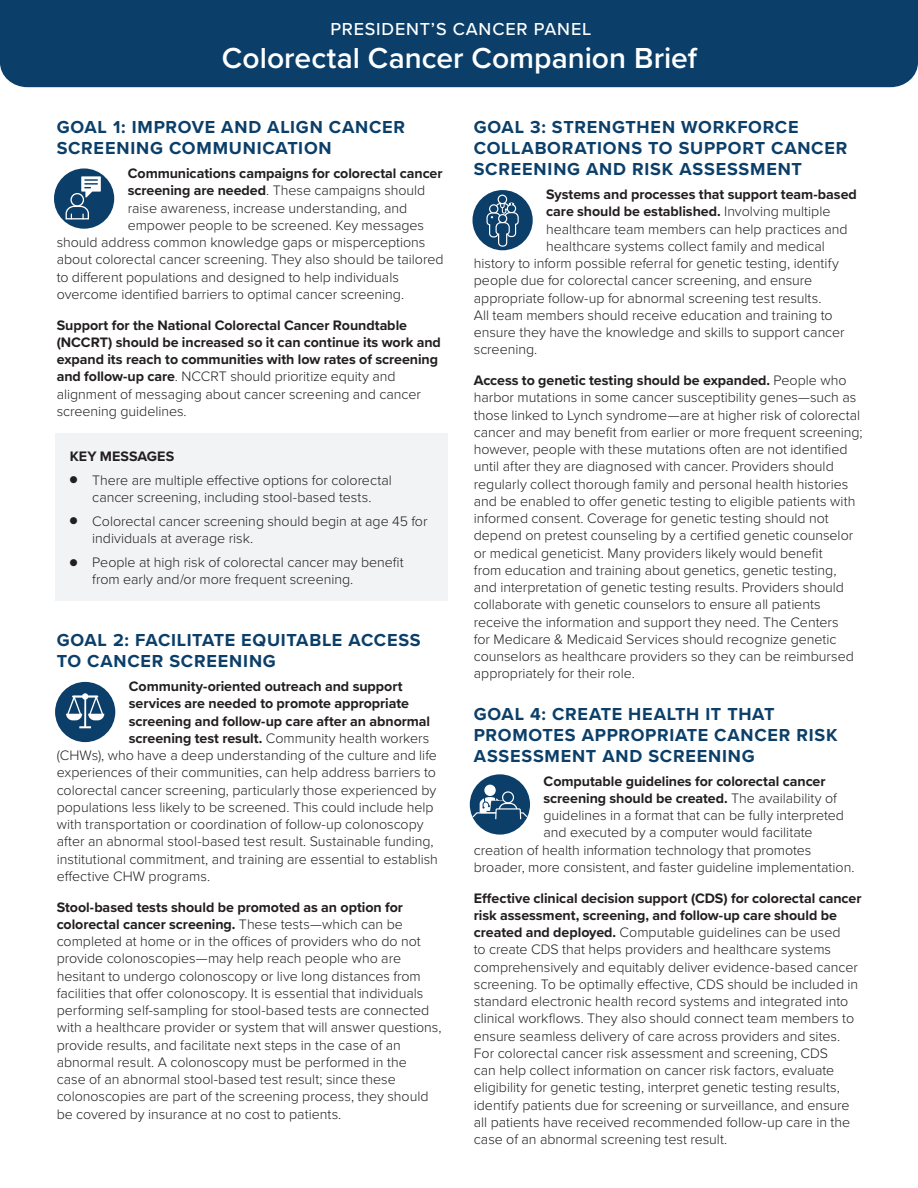
<style>
.page{position:relative;width:918px;height:1188px;background:#fff}
.page>*{position:absolute;margin:0;border:0;box-sizing:border-box;transform-origin:0 0}
.t1{font:600 30px "Proxima Nova";color:#fff}
.t2{font:700 18px/21px "Proxima Nova";letter-spacing:.045em;color:#0b3f69}
.t3{font:500 18px "Proxima Nova";letter-spacing:.045em;color:#fff}
.t4{font:300 14.25px/17.2px "Proxima Nova";letter-spacing:-.005em;color:#231f20}
.t5{font:700 14.25px/17.2px "Proxima Nova";letter-spacing:-.005em;color:#231f20}
.s1{font-weight:700}
.s2{font-weight:300}
</style>
<div class="page">
<div style="left:55px;top:433px;width:393px;height:168px;background:#f2f3f4"></div>
<div style="left:0;top:0;width:918px;height:87px;background:#0b3f69"></div>
<div style="left:54px;top:168px;width:60px;height:61px;background:#0b3f69;border-radius:50%"></div>
<svg style="left:81px;top:176px;width:20px;height:22px"></svg>
<svg style="left:71px;top:194px;width:12px;height:12px"></svg>
<div style="left:70px;top:193px;width:14px;height:14px;border:1px solid #fff;border-radius:50%"></div>
<svg style="left:65px;top:205px;width:24px;height:15px"></svg>
<div style="left:55px;top:682px;width:60px;height:60px;background:#0b3f69;border-radius:50%"></div>
<svg style="left:66px;top:693px;width:38px;height:35px"></svg>
<div style="left:473px;top:190px;width:60px;height:60px;background:#0b3f69;border-radius:50%"></div>
<div style="left:498px;top:195px;width:9px;height:9px;border:1px solid #fff;border-radius:50%"></div>
<svg style="left:486px;top:202px;width:33px;height:45px"></svg>
<div style="left:470px;top:774px;width:60px;height:61px;background:#0b3f69;border-radius:50%"></div>
<svg style="left:471px;top:774px;width:57px;height:46px"></svg>
<p class="t3" style="left:330px;top:16px;width:263px">PRESIDENT’S CANCER PANEL</p>
<h1 class="t1" style="left:222px;top:36px;width:477px">Colorectal Cancer Companion Brief</h1>
<h2 class="t2" style="left:57px;top:116px;width:350px">GOAL 1: IMPROVE AND ALIGN CANCER<br>SCREENING COMMUNICATION</h2>
<p class="t5" style="left:128px;top:164px;width:316px">Communications campaigns for colorectal cancer</p>
<p class="t4" style="left:128px;top:181px;width:299px"><span class="s1">screening are needed</span>. These campaigns should</p>
<p class="t4" style="left:128px;top:198px;width:281px">raise awareness, increase understanding, and</p>
<p class="t4" style="left:128px;top:216px;width:298px">empower people to be screened. Key messages</p>
<p class="t4" style="left:57px;top:233px;width:370px">should address common knowledge gaps or misperceptions</p>
<p class="t4" style="left:57px;top:250px;width:388px">about colorectal cancer screening. They also should be tailored</p>
<p class="t4" style="left:57px;top:267px;width:344px">to diferent populations and designed to help individuals</p>
<p class="t4" style="left:57px;top:285px;width:349px">overcome identifed barriers to optimal cancer screening.</p>
<p class="t5" style="left:57px;top:316px;width:386px">Support for the National Colorectal Cancer Roundtable (NCCRT) should be increased so it can continue its work and expand its reach to communities with low rates of screening and follow-up care<span class="s2">. NCCRT should prioritize equity and alignment of messaging about cancer screening and cancer screening guidelines.</span></p>
<h3 class="t5" style="left:70px;top:447px;width:106px">KEY MESSAGES</h3>
<p class="t4" style="left:70px;top:471px;width:324px;text-align:center">● There are multiple efective options for colorectal cancer screening, including stool-based tests.</p>
<p class="t4" style="left:92px;top:512px;width:337px;text-indent:-23px">● Colorectal cancer screening should begin at age 45 for individuals at average risk.</p>
<p class="t4" style="left:92px;top:553px;width:313px;text-indent:-23px">● People at high risk of colorectal cancer may beneft from early and/or more frequent screening.</p>
<h2 class="t2" style="left:57px;top:629px;width:366px">GOAL 2: FACILITATE EQUITABLE ACCESS<br>TO CANCER SCREENING</h2>
<p class="t5" style="left:129px;top:677px;width:275px">Community-oriented outreach and support</p>
<p class="t5" style="left:129px;top:695px;width:282px">services are needed to promote appropriate</p>
<p class="t5" style="left:129px;top:712px;width:303px">screening and follow-up care after an abnormal</p>
<p class="t4" style="left:129px;top:729px;width:302px"><span class="s1">screening test result.</span> Community health workers</p>
<p class="t4" style="left:57px;top:746px;width:382px">(CHWs), who have a deep understanding of the culture and life</p>
<p class="t4" style="left:57px;top:763px;width:381px">experiences of their communities, can help address barriers to</p>
<p class="t4" style="left:57px;top:780px;width:381px">colorectal cancer screening, particularly those experienced by</p>
<p class="t4" style="left:57px;top:798px;width:378px">populations less likely to be screened. This could include help</p>
<p class="t4" style="left:57px;top:815px;width:368px">with transportation or coordination of follow-up colonoscopy</p>
<p class="t4" style="left:57px;top:832px;width:378px">after an abnormal stool-based test result. Sustainable funding,</p>
<p class="t4" style="left:57px;top:849px;width:383px">institutional commitment, and training are essential to establish</p>
<p class="t4" style="left:57px;top:867px;width:155px">efective CHW programs.</p>
<p class="t4" style="left:57px;top:897px;width:386px"><span class="s1">Stool-based tests should be promoted as an option for colorectal cancer screening.</span> These tests—which can be completed at home or in the ofces of providers who do not provide colonoscopies—may help reach people who are hesitant to undergo colonoscopy or live long distances from facilities that ofer colonoscopy. It is essential that individuals performing self-sampling for stool-based tests are connected with a healthcare provider or system that will answer questions, provide results, and facilitate next steps in the case of an abnormal result. A colonoscopy must be performed in the<br>case of an abnormal stool-based test result; since these colonoscopies are part of the screening process, they should be covered by insurance at no cost to patients.</p>
<h2 class="t2" style="left:474px;top:116px;width:375px">GOAL 3: STRENGTHEN WORKFORCE<br>COLLABORATIONS TO SUPPORT CANCER<br>SCREENING AND RISK ASSESSMENT</h2>
<p class="t5" style="left:546px;top:185px;width:312px">Systems and processes that support team-based</p>
<p class="t5" style="left:546px;top:203px;width:286px">care should be established. <span class="s2">Involving multiple</span></p>
<p class="t4" style="left:546px;top:219px;width:303px">healthcare team members can help practices and</p>
<p class="t4" style="left:546px;top:237px;width:280px">healthcare systems collect family and medical</p>
<p class="t4" style="left:474px;top:254px;width:367px">history to inform possible referral for genetic testing, identify</p>
<p class="t4" style="left:474px;top:271px;width:340px">people due for colorectal cancer screening, and ensure</p>
<p class="t4" style="left:474px;top:288px;width:349px">appropriate follow-up for abnormal screening test results.</p>
<p class="t4" style="left:474px;top:306px;width:360px">All team members should receive education and training to</p>
<p class="t4" style="left:474px;top:323px;width:372px">ensure they have the knowledge and skills to support cancer</p>
<p class="t4" style="left:474px;top:340px;width:65px">screening.</p>
<p class="t4" style="left:474px;top:371px;width:390px"><span class="s1">Access to genetic testing should be expanded.</span> People who harbor mutations in some cancer susceptibility genes—such as those linked to Lynch syndrome—are at higher risk of colorectal cancer and may beneft from earlier or more frequent screening; however, people with these mutations often are not identifed until after they are diagnosed with cancer. Providers should regularly collect thorough family and personal health histories and be enabled to ofer genetic testing to eligible patients with informed consent. Coverage for genetic testing should not depend on pretest counseling by a certifed genetic counselor or medical geneticist. Many providers likely would beneft<br>from education and training about genetics, genetic testing, and interpretation of genetic testing results. Providers should collaborate with genetic counselors to ensure all patients receive the information and support they need. The Centers<br>for Medicare &amp; Medicaid Services should recognize genetic counselors as healthcare providers so they can be reimbursed appropriately for their role.</p>
<h2 class="t2" style="left:474px;top:703px;width:365px">GOAL 4: CREATE HEALTH IT THAT<br>PROMOTES APPROPRIATE CANCER RISK<br>ASSESSMENT AND SCREENING</h2>
<p class="t5" style="left:544px;top:772px;width:284px">Computable guidelines for colorectal cancer</p>
<p class="t5" style="left:544px;top:789px;width:295px">screening should be created. <span class="s2">The availability of</span></p>
<p class="t4" style="left:544px;top:806px;width:302px">guidelines in a format that can be fully interpreted</p>
<p class="t4" style="left:544px;top:823px;width:271px">and executed by a computer would facilitate</p>
<p class="t4" style="left:474px;top:840px;width:339px">creation of health information technology that promotes</p>
<p class="t4" style="left:474px;top:858px;width:382px">broader, more consistent, and faster guideline implementation.</p>
<p class="t4" style="left:474px;top:888px;width:389px"><span class="s1">Efective clinical decision support (CDS) for colorectal cancer risk assessment, screening, and follow-up care should be created and deployed.</span> Computable guidelines can be used<br>to create CDS that helps providers and healthcare systems comprehensively and equitably deliver evidence-based cancer screening. To be optimally efective, CDS should be included in standard electronic health record systems and integrated into clinical workfows. They also should connect team members to ensure seamless delivery of care across providers and sites.<br>For colorectal cancer risk assessment and screening, CDS<br>can help collect information on cancer risk factors, evaluate eligibility for genetic testing, interpret genetic testing results, identify patients due for screening or surveillance, and ensure all patients have received recommended follow-up care in the case of an abnormal screening test result.</p>
</div>
